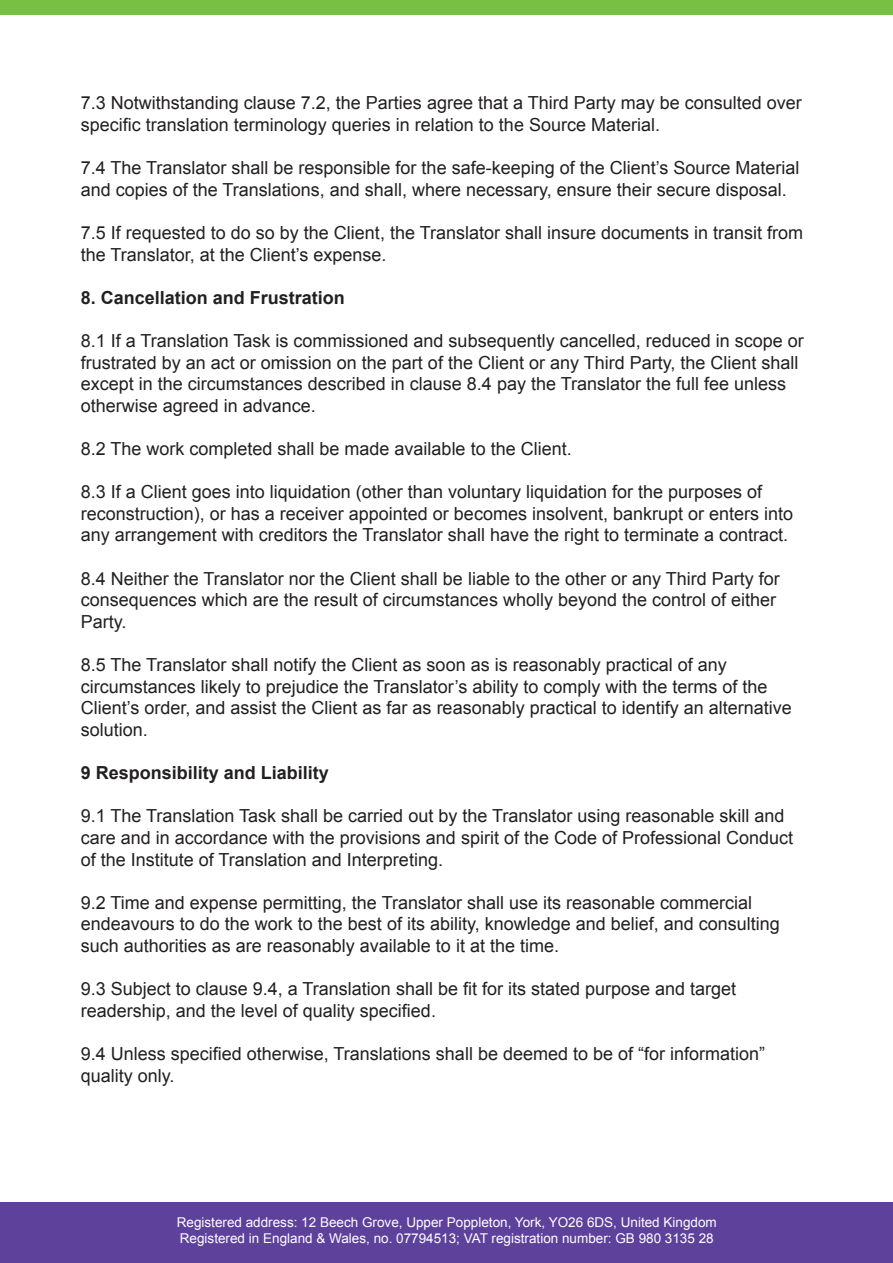
<style>
.page{position:relative;width:893px;height:1263px;background:#fff}
.page>*{position:absolute;margin:0;border:0;box-sizing:border-box;transform-origin:0 0}
.t1{font:18px/21.6px "Arial";color:#231f20}
.t2{font:700 18px "Arial";color:#231f20}
.t3{font:13.5px "Arial";color:#fff}
</style>
<div class="page">
<div style="left:0;top:0;width:893px;height:15px;background:#77c043"></div>
<div style="left:0;top:1202px;width:893px;height:61px;background:#5e419a"></div>
<p class="t1" style="left:81px;top:92px;width:723px">7.3 Notwithstanding clause 7.2, the Parties agree that a Third Party may be consulted over specific translation terminology queries in relation to the Source Material.</p>
<p class="t1" style="left:81px;top:157px;width:720px">7.4 The Translator shall be responsible for the safe-keeping of the Client’s Source Material and copies of the Translations, and shall, where necessary, ensure their secure disposal.</p>
<p class="t1" style="left:81px;top:222px;width:724px">7.5 If requested to do so by the Client, the Translator shall insure documents in transit from the Translator, at the Client’s expense.</p>
<p class="t2" style="left:81px;top:285px;width:266px">8. Cancellation and Frustration</p>
<p class="t1" style="left:81px;top:330px;width:725px">8.1 If a Translation Task is commissioned and subsequently cancelled, reduced in scope or frustrated by an act or omission on the part of the Client or any Third Party, the Client shall except in the circumstances described in clause 8.4 pay the Translator the full fee unless otherwise agreed in advance.</p>
<p class="t1" style="left:81px;top:438px;width:492px">8.2 The work completed shall be made available to the Client.</p>
<p class="t1" style="left:81px;top:481px;width:714px">8.3 If a Client goes into liquidation (other than voluntary liquidation for the purposes of reconstruction), or has a receiver appointed or becomes insolvent, bankrupt or enters into any arrangement with creditors the Translator shall have the right to terminate a contract.</p>
<p class="t1" style="left:81px;top:567px;width:701px">8.4 Neither the Translator nor the Client shall be liable to the other or any Third Party for consequences which are the result of circumstances wholly beyond the control of either<br>Party.</p>
<p class="t1" style="left:81px;top:654px;width:712px">8.5 The Translator shall notify the Client as soon as is reasonably practical of any circumstances likely to prejudice the Translator’s ability to comply with the terms of the Client’s order, and assist the Client as far as reasonably practical to identify an alternative solution.</p>
<p class="t2" style="left:81px;top:760px;width:250px">9 Responsibility and Liability</p>
<p class="t1" style="left:81px;top:805px;width:714px">9.1 The Translation Task shall be carried out by the Translator using reasonable skill and care and in accordance with the provisions and spirit of the Code of Professional Conduct of the Institute of Translation and Interpreting.</p>
<p class="t1" style="left:81px;top:891px;width:701px">9.2 Time and expense permitting, the Translator shall use its reasonable commercial endeavours to do the work to the best of its ability, knowledge and belief, and consulting such authorities as are reasonably available to it at the time.</p>
<p class="t1" style="left:81px;top:978px;width:657px">9.3 Subject to clause 9.4, a Translation shall be fit for its stated purpose and target readership, and the level of quality specified.</p>
<p class="t1" style="left:81px;top:1043px;width:686px">9.4 Unless specified otherwise, Translations shall be deemed to be of “for information” quality only.</p>
<p class="t3" style="left:177px;top:1213px;width:542px">Registered address: 12 Beech Grove, Upper Poppleton, York, YO26 6DS, United Kingdom</p>
<p class="t3" style="left:180px;top:1229px;width:535px">Registered in England &amp; Wales, no. 07794513; VAT registration number: GB 980 3135 28</p>
</div>
